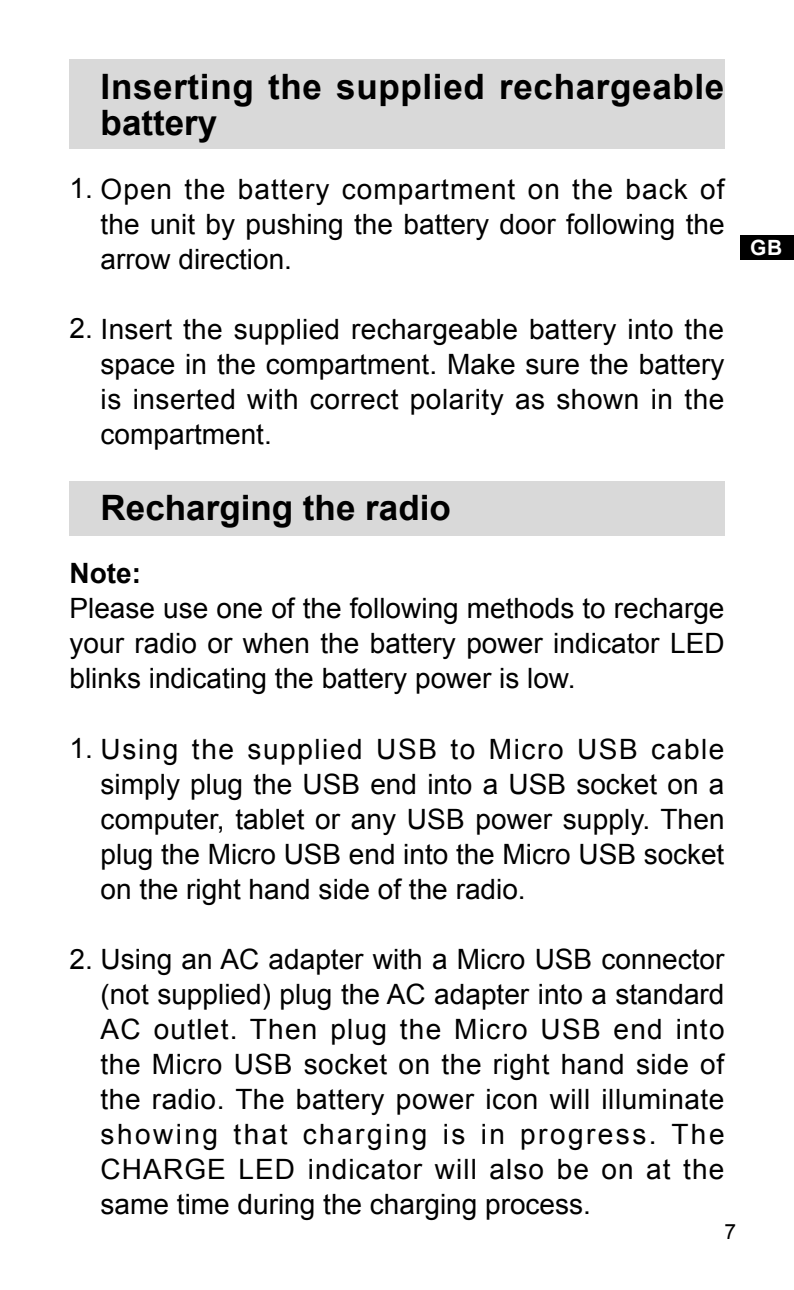
<style>
.page{position:relative;width:794px;height:1290px;background:#fff}
.page>*{position:absolute;margin:0;border:0;box-sizing:border-box;transform-origin:0 0}
.t1{font:700 35px/35px "Arial";letter-spacing:.02em;color:#000}
.t2{font:700 35px "Arial";color:#000}
.t3{font:28px/35px "Arial";color:#000;text-align:justify}
.t4{font:28px "Arial";letter-spacing:.035em;color:#000}
.t5{font:28px "Arial";letter-spacing:.055em;color:#000}
.t6{font:700 28px "Arial";color:#000}
.t7{font:700 21px "Arial";color:#fff}
</style>
<div class="page">
<div style="left:741px;top:235px;width:53px;height:25px;background:#000"></div>
<div style="left:69px;top:481px;width:655px;height:55px;background:#d9d9d9"></div>
<div style="left:69px;top:60px;width:655px;height:89px;background:#d9d9d9"></div>
<p class="t1" style="left:101px;top:71px;width:625px">Inserting the supplied rechargeable battery</p>
<p class="t4" style="left:69px;top:170px;width:656px">1 . Open the battery compartment on the back of</p>
<p class="t3" style="left:101px;top:206px;width:625px">the unit by pushing the battery door following the arrow direction.</p>
<p class="t3" style="left:69px;top:311px;width:656px">2. Insert the supplied rechargeable battery into the</p>
<p class="t3" style="left:101px;top:346px;width:625px">space in the compartment. Make sure the battery is inserted with correct polarity as shown in the compartment.</p>
<p class="t2" style="left:101px;top:484px;width:352px">Recharging the radio</p>
<p class="t6" style="left:69px;top:555px;width:73px">Note:</p>
<p class="t3" style="left:69px;top:591px;width:656px">Please use one of the following methods to recharge your radio or when the battery power indicator LED blinks indicating the battery power is low.</p>
<p class="t5" style="left:69px;top:730px;width:656px">1 . Using the supplied USB to Micro USB cable</p>
<p class="t3" style="left:101px;top:766px;width:625px">simply plug the USB end into a USB socket on a computer, tablet or any USB power supply. Then plug the Micro USB end into the Micro USB socket on the right hand side of the radio.</p>
<p class="t3" style="left:69px;top:941px;width:656px">2. Using an AC adapter with a Micro USB connector</p>
<p class="t3" style="left:101px;top:976px;width:625px">(not supplied) plug the AC adapter into a standard AC outlet. Then plug the Micro USB end into the Micro USB socket on the right hand side of the radio. The battery power icon will illuminate showing that charging is in progress. The CHARGE LED indicator will also be on at the same time during the charging process.</p>
<p class="t7" style="left:750px;top:234px;width:34px">GB</p>
</div>
